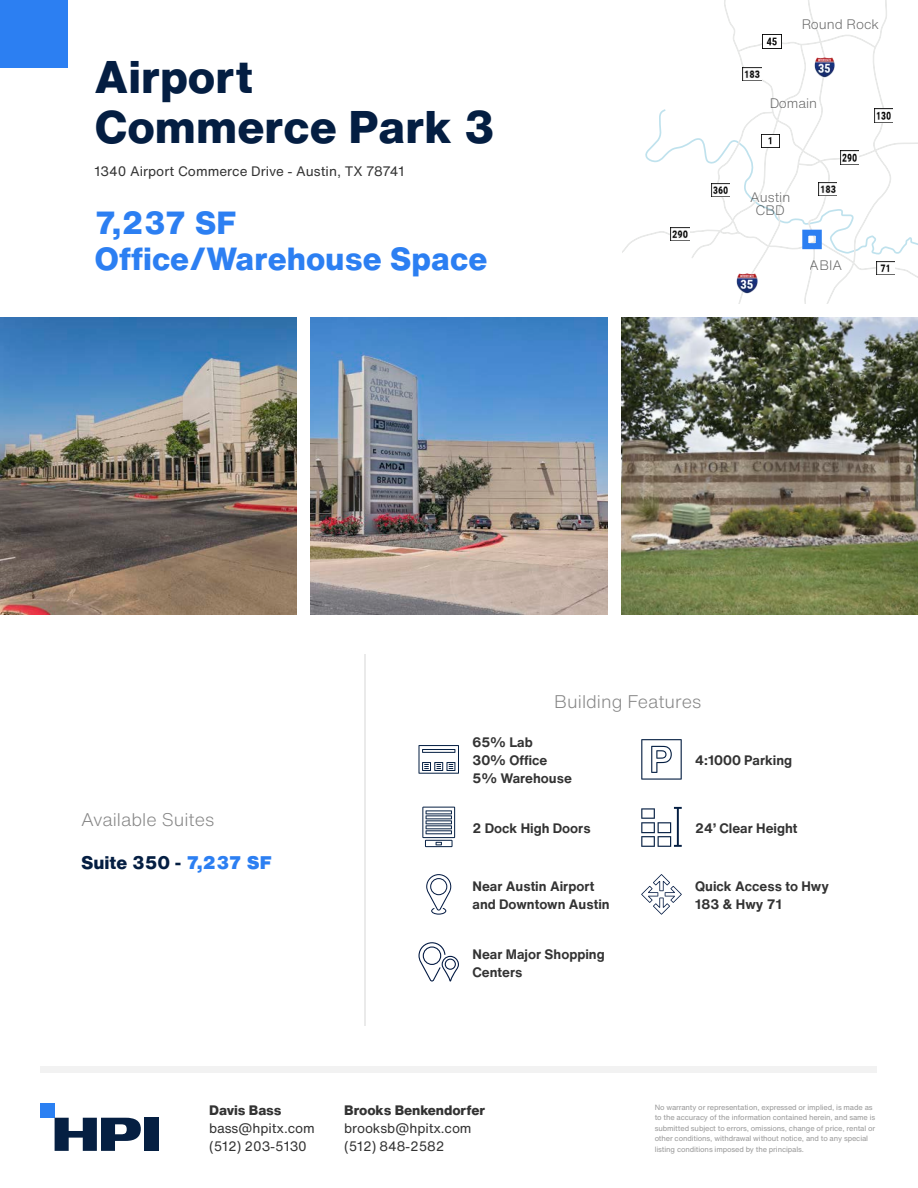
<style>
.page{position:relative;width:918px;height:1188px;background:#fff}
.page>*{position:absolute;margin:0;border:0;box-sizing:border-box;transform-origin:0 0}
.t1{font:800 45px "Helvetica Now Text";color:#041e42}
.t2{font:800 31.5px "Helvetica Now Text";color:#2c7ff2}
.t3{font:300 18px "Helvetica Now Text";color:#858585}
.t4{font:800 18px "Helvetica Now Text";color:#041e42}
.t5{font:700 13.5px/18px "Helvetica Now Text";color:#333}
.t6{font:13.5px "Helvetica Now Text";letter-spacing:-.01em;color:#333}
.t7{font:300 13.5px/13.5px "Helvetica Now Text";color:#333;text-align:center}
.t8{font:800 13.5px "Helvetica Now Text";letter-spacing:-.01em;color:#333}
.t9{font:7.5px/10.5px "Helvetica Now Text";letter-spacing:-.015em;color:#999}
.s1{font-weight:900;color:#2c7ff2}
</style>
<div class="page">
<img style="left:0;top:317px;width:297px;height:297px">
<img style="left:621px;top:317px;width:297px;height:297px">
<img style="left:310px;top:317px;width:298px;height:297px">
<hr style="left:364px;top:655px;width:1px;height:371px;background:#eaeaea">
<svg style="left:418px;top:745px;width:41px;height:29px"></svg>
<svg style="left:426px;top:874px;width:25px;height:41px"></svg>
<svg style="left:422px;top:807px;width:33px;height:40px"></svg>
<svg style="left:418px;top:942px;width:41px;height:40px"></svg>
<svg style="left:641px;top:739px;width:41px;height:41px"></svg>
<svg style="left:641px;top:874px;width:41px;height:41px"></svg>
<svg style="left:641px;top:807px;width:41px;height:40px"></svg>
<div style="left:0;top:0;width:68px;height:68px;background:#2c7ff2"></div>
<svg style="left:622px;top:0;width:296px;height:304px"></svg>
<img style="left:761px;top:134px;width:18px;height:14px">
<img style="left:737px;top:273px;width:20px;height:21px">
<img style="left:814px;top:57px;width:21px;height:21px">
<img style="left:763px;top:35px;width:18px;height:13px">
<img style="left:876px;top:261px;width:18px;height:14px">
<img style="left:874px;top:109px;width:19px;height:13px">
<img style="left:819px;top:182px;width:18px;height:14px">
<img style="left:743px;top:68px;width:18px;height:13px">
<img style="left:840px;top:151px;width:19px;height:13px">
<img style="left:671px;top:227px;width:18px;height:14px">
<img style="left:711px;top:183px;width:18px;height:13px">
<div style="left:802px;top:230px;width:20px;height:19px;border:6px solid #2c7ff2"></div>
<div style="left:40px;top:1066px;width:838px;height:7px;background:#f2f2f2"></div>
<div style="left:40px;top:1104px;width:15px;height:14px;background:#2b80f2"></div>
<div style="left:144px;top:1118px;width:14px;height:33px;background:#051f42"></div>
<svg style="left:55px;top:1118px;width:86px;height:33px"></svg>
<p class="t1" style="left:94px;top:43px;width:160px">Airport</p>
<p class="t1" style="left:94px;top:93px;width:402px">Commerce Park 3</p>
<p class="t6" style="left:94px;top:161px;width:312px">1340 Airport Commerce Drive - Austin, TX 78741</p>
<p class="t2" style="left:94px;top:199px;width:143px">7,237 SF</p>
<p class="t2" style="left:94px;top:235px;width:394px">Office/Warehouse Space</p>
<h3 class="t7" style="left:801px;top:17px;width:79px">Round Rock</h3>
<h3 class="t7" style="left:769px;top:96px;width:50px">Domain</h3>
<h3 class="t7" style="left:750px;top:190px;width:42px">Austin<br>CBD</h3>
<h3 class="t7" style="left:810px;top:258px;width:34px">ABIA</h3>
<p class="t3" style="left:554px;top:688px;width:149px">Building Features</p>
<p class="t3" style="left:81px;top:806px;width:135px">Available Suites</p>
<p class="t4" style="left:81px;top:849px;width:192px">Suite 350 - <span class="s1">7,237 SF</span></p>
<p class="t5" style="left:472px;top:733px;width:62px">65% Lab</p>
<p class="t5" style="left:472px;top:751px;width:76px">30% Office</p>
<p class="t5" style="left:472px;top:769px;width:101px">5% Warehouse</p>
<p class="t5" style="left:472px;top:819px;width:120px">2 Dock High Doors</p>
<p class="t5" style="left:472px;top:877px;width:139px">Near Austin Airport and Downtown Austin</p>
<p class="t5" style="left:472px;top:945px;width:134px">Near Major Shopping<br>Centers</p>
<p class="t5" style="left:695px;top:751px;width:98px">4:1000 Parking</p>
<p class="t5" style="left:695px;top:819px;width:104px">24’ Clear Height</p>
<p class="t5" style="left:695px;top:877px;width:135px">Quick Access to Hwy<br>183 &amp; Hwy 71</p>
<p class="t8" style="left:209px;top:1100px;width:74px">Davis Bass</p>
<p class="t6" style="left:209px;top:1118px;width:107px">bass@hpitx.com</p>
<p class="t6" style="left:209px;top:1136px;width:99px">(512) 203-5130</p>
<p class="t8" style="left:344px;top:1100px;width:142px">Brooks Benkendorfer</p>
<p class="t6" style="left:344px;top:1118px;width:129px">brooksb@hpitx.com</p>
<p class="t6" style="left:344px;top:1136px;width:102px">(512) 848-2582</p>
<p class="t9" style="left:655px;top:1101px;width:222px">No warranty or representation, expressed or implied, is made as to the accuracy of the information contained herein, and same is submitted subject to errors, omissions, change of price, rental or other conditions, withdrawal without notice, and to any special listing conditions imposed by the principals.</p>
</div>
